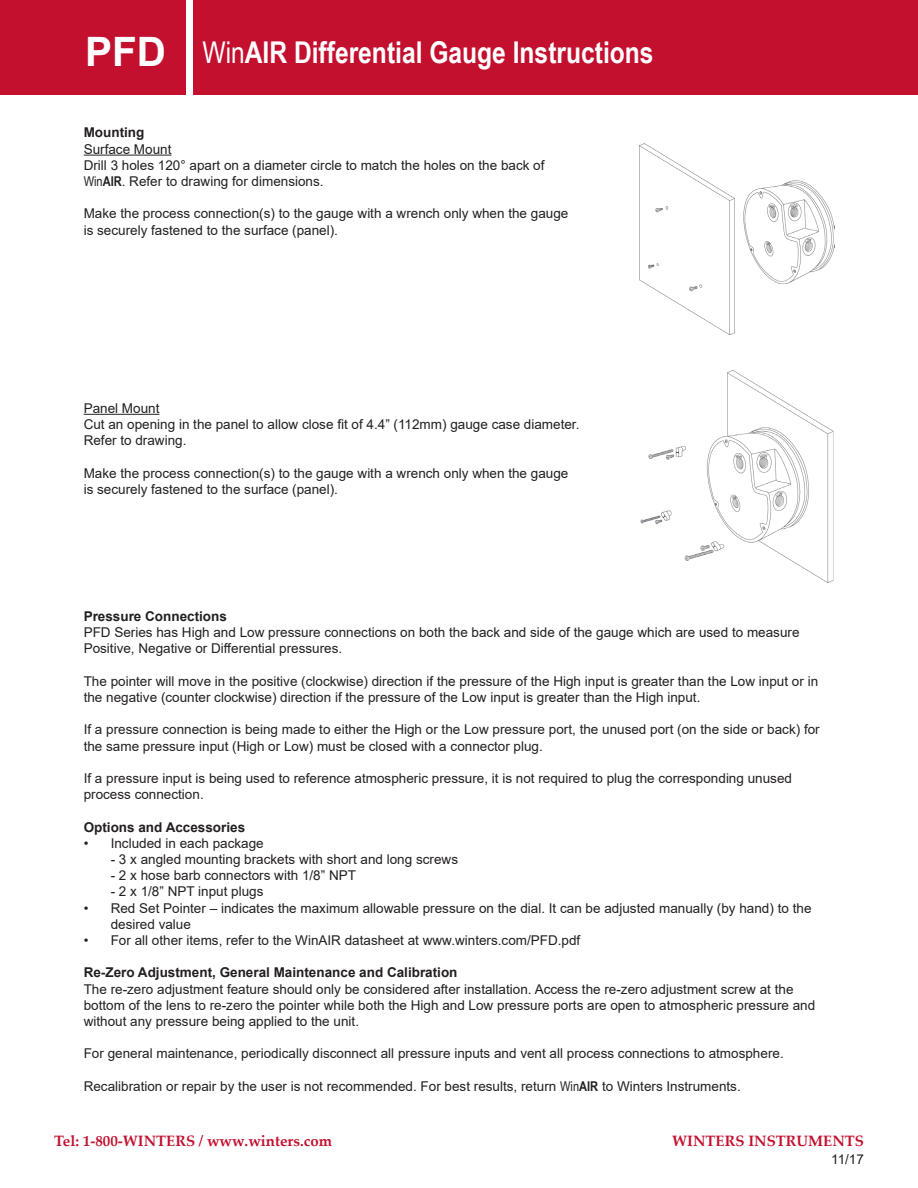
<style>
.page{position:relative;width:918px;height:1188px;background:#fff}
.page>*{position:absolute;margin:0;border:0;box-sizing:border-box;transform-origin:0 0}
.t1{font:700 40.5px "Arial";color:#fff}
.t2{font:700 30px "Arial Narrow";color:#fff}
.t3{font:700 15px "Palatino Linotype";color:#c3102f}
.t4{font:13.5px/16.2px "Arial";color:#231f20}
.t5{font:700 13.5px "Arial";color:#231f20}
.s1{font-weight:400}
.s2{font-family:"Arial Narrow"}
.s3{font-family:"Arial Narrow";font-weight:700}
</style>
<div class="page">
<div style="left:0;top:0;width:185px;height:95px;background:#c3102f"></div>
<div style="left:194px;top:0;width:724px;height:95px;background:#c3102f"></div>
<hr style="left:84px;top:155px;width:87px;height:1px;background:#231f20">
<hr style="left:84px;top:414px;width:75px;height:1px;background:#231f20">
<img style="left:640px;top:370px;width:194px;height:213px">
<img style="left:639px;top:144px;width:195px;height:191px">
<p class="t1" style="left:85px;top:24px;width:82px">PFD</p>
<p class="t2" style="left:202px;top:30px;width:453px"><span class="s1">Win</span>AIR Differential Gauge Instructions</p>
<p class="t5" style="left:84px;top:123px;width:62px">Mounting</p>
<p class="t4" style="left:84px;top:141px;width:89px">Surface Mount</p>
<p class="t4" style="left:84px;top:157px;width:462px">Drill 3 holes 120° apart on a diameter circle to match the holes on the back of</p>
<p class="t4" style="left:84px;top:173px;width:241px"><span class="s2">Win</span><span class="s3">AIR</span>. Refer to drawing for dimensions.</p>
<p class="t4" style="left:84px;top:206px;width:486px">Make the process connection(s) to the gauge with a wrench only when the gauge is securely fastened to the surface (panel).</p>
<p class="t4" style="left:84px;top:400px;width:77px">Panel Mount</p>
<p class="t4" style="left:84px;top:416px;width:497px">Cut an opening in the panel to allow close fit of 4.4” (112mm) gauge case diameter.<br>Refer to drawing.</p>
<p class="t4" style="left:84px;top:465px;width:486px">Make the process connection(s) to the gauge with a wrench only when the gauge is securely fastened to the surface (panel).</p>
<p class="t5" style="left:84px;top:607px;width:145px">Pressure Connections</p>
<p class="t4" style="left:84px;top:624px;width:717px">PFD Series has High and Low pressure connections on both the back and side of the gauge which are used to measure</p>
<p class="t4" style="left:84px;top:641px;width:260px">Positive, Negative or Differential pressures.</p>
<p class="t4" style="left:84px;top:673px;width:736px">The pointer will move in the positive (clockwise) direction if the pressure of the High input is greater than the Low input or in the negative (counter clockwise) direction if the pressure of the Low input is greater than the High input.</p>
<p class="t4" style="left:84px;top:722px;width:738px">If a pressure connection is being made to either the High or the Low pressure port, the unused port (on the side or back) for the same pressure input (High or Low) must be closed with a connector plug.</p>
<p class="t4" style="left:84px;top:770px;width:710px">If a pressure input is being used to reference atmospheric pressure, it is not required to plug the corresponding unused</p>
<p class="t4" style="left:84px;top:786px;width:122px">process connection.</p>
<p class="t5" style="left:84px;top:817px;width:163px">Options and Accessories</p>
<p class="t4" style="left:84px;top:835px;width:182px">• Included in each package</p>
<p class="t4" style="left:111px;top:851px;width:349px">- 3 x angled mounting brackets with short and long screws</p>
<p class="t4" style="left:111px;top:867px;width:247px">- 2 x hose barb connectors with 1/8” NPT</p>
<p class="t4" style="left:111px;top:884px;width:154px">- 2 x 1/8” NPT input plugs</p>
<p class="t4" style="left:111px;top:900px;width:702px;text-indent:-27px">• Red Set Pointer – indicates the maximum allowable pressure on the dial. It can be adjusted manually (by hand) to the desired value</p>
<p class="t4" style="left:84px;top:932px;width:498px">• For all other items, refer to the WinAIR datasheet at www.winters.com/PFD.pdf</p>
<p class="t5" style="left:84px;top:963px;width:375px">Re-Zero Adjustment, General Maintenance and Calibration</p>
<p class="t4" style="left:84px;top:981px;width:733px">The re-zero adjustment feature should only be considered after installation. Access the re-zero adjustment screw at the bottom of the lens to re-zero the pointer while both the High and Low pressure ports are open to atmospheric pressure and without any pressure being applied to the unit.</p>
<p class="t4" style="left:84px;top:1046px;width:702px">For general maintenance, periodically disconnect all pressure inputs and vent all process connections to atmosphere.</p>
<p class="t4" style="left:84px;top:1078px;width:659px">Recalibration or repair by the user is not recommended. For best results, return <span class="s2">Win</span><span class="s3">AIR</span> to Winters Instruments.</p>
<p class="t3" style="left:54px;top:1131px;width:280px">Tel: 1-800-WINTERS / www.winters.com</p>
<p class="t3" style="left:672px;top:1131px;width:193px">WINTERS INSTRUMENTS</p>
<p class="t4" style="left:831px;top:1151px;width:34px">11/17</p>
</div>
